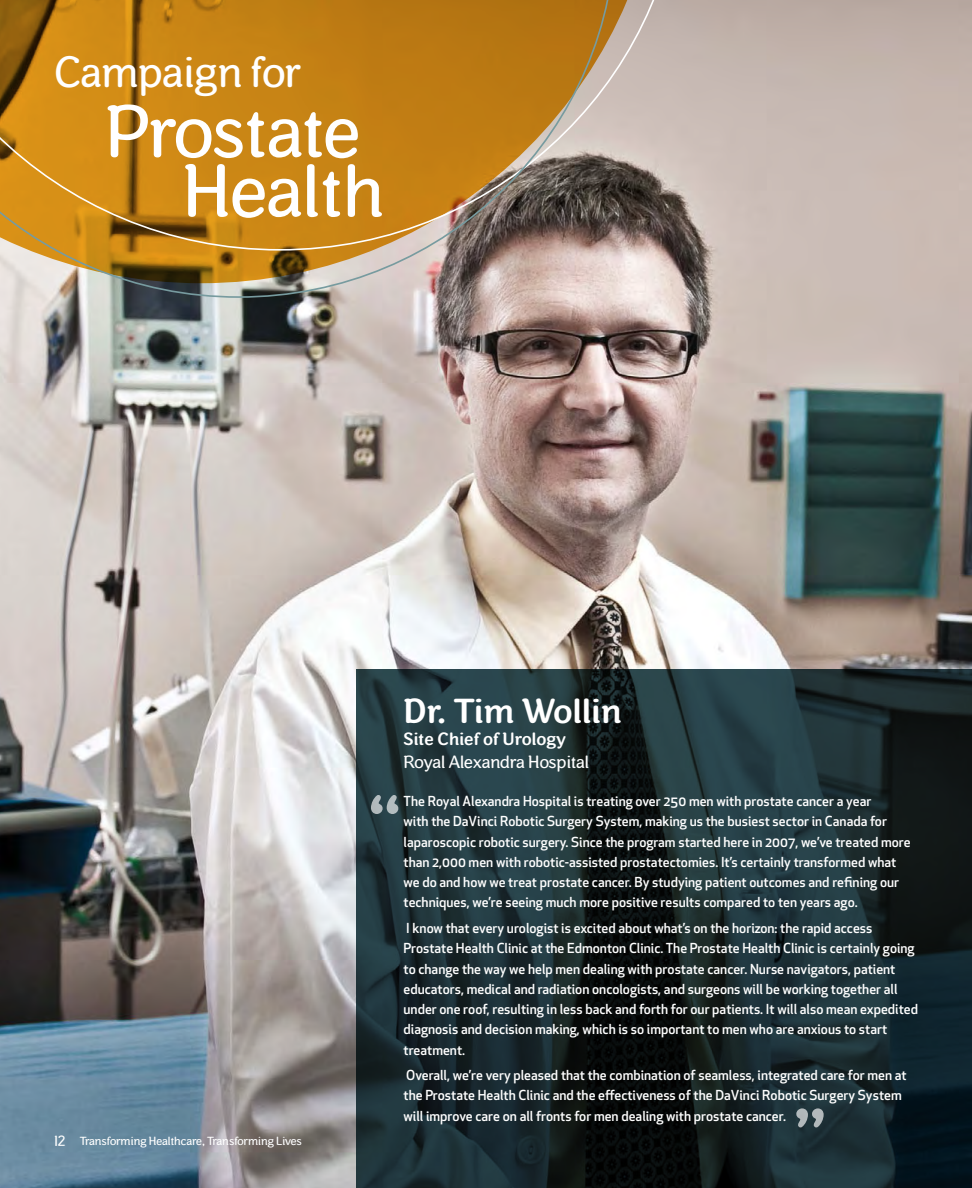
<style>
.page{position:relative;width:972px;height:1188px;background:#fff}
.page>*{position:absolute;margin:0;border:0;box-sizing:border-box;transform-origin:0 0}
.t1{font:86.25px "Oz";color:#fff}
.t2{font:75.6px "Oz";letter-spacing:-.01em;color:#fff}
.t3{font:44.25px "Oz";letter-spacing:-.015em;color:#fff}
.t4{font:500 35.25px "Oz";color:#fff}
.t5{font:18px "Oz";letter-spacing:-.01em;color:#fff}
.t6{font:500 18px "Oz";color:#fff}
.t7{font:500 13.5px/20.2px "Apex New";color:#fff}
.t8{font:12px "Oz";letter-spacing:-.01em;color:#fff}
.s1{font-size:15px}
</style>
<div class="page">
<img style="left:0;top:0;width:972px;height:1188px">
<svg style="left:356px;top:670px;width:616px;height:518px;background:#192a2e"></svg>
<svg style="left:616px;top:0;width:68px;height:251px;background:#a89a93"></svg>
<svg style="left:0;top:0;width:616px;height:298px;background:#ba8633"></svg>
<h3 class="t3" style="left:54px;top:46px;width:248px">Campaign for</h3>
<h2 class="t2" style="left:105px;top:86px;width:257px">Prostate</h2>
<h2 class="t2" style="left:183px;top:146px;width:203px">Health</h2>
<h3 class="t4" style="left:404px;top:690px;width:220px">Dr. Tim Wollin</h3>
<h3 class="t6" style="left:404px;top:728px;width:164px">Site Chief of Urology</h3>
<h3 class="t5" style="left:404px;top:751px;width:187px">Royal Alexandra Hospital</h3>
<p class="t8" style="left:54px;top:1134px;width:249px"><span class="s1">12</span> Transforming Healthcare, Transforming Lives</p>
<h1 class="t1" style="left:365px;top:775px;width:40px">“</h1>
<p class="t7" style="left:404px;top:791px;width:509px">The Royal Alexandra Hospital is treating over 250 men with prostate cancer a year<br>with the DaVinci Robotic Surgery System, making us the busiest sector in Canada for laparoscopic robotic surgery. Since the program started here in 2007, we’ve treated more than 2,000 men with robotic-assisted prostatectomies. It’s certainly transformed what we do and how we treat prostate cancer. By studying patient outcomes and refining our techniques, we’re seeing much more positive results compared to ten years ago.</p>
<p class="t7" style="left:404px;top:918px;width:516px">I know that every urologist is excited about what’s on the horizon: the rapid access Prostate Health Clinic at the Edmonton Clinic. The Prostate Health Clinic is certainly going to change the way we help men dealing with prostate cancer. Nurse navigators, patient educators, medical and radiation oncologists, and surgeons will be working together all under one roof, resulting in less back and forth for our patients. It will also mean expedited diagnosis and decision making, which is so important to men who are anxious to start treatment.</p>
<p class="t7" style="left:404px;top:1065px;width:505px">Overall, we’re very pleased that the combination of seamless, integrated care for men at the Prostate Health Clinic and the effectiveness of the DaVinci Robotic Surgery System will improve care on all fronts for men dealing with prostate cancer.</p>
<h1 class="t1" style="left:791px;top:1088px;width:40px">”</h1>
</div>
